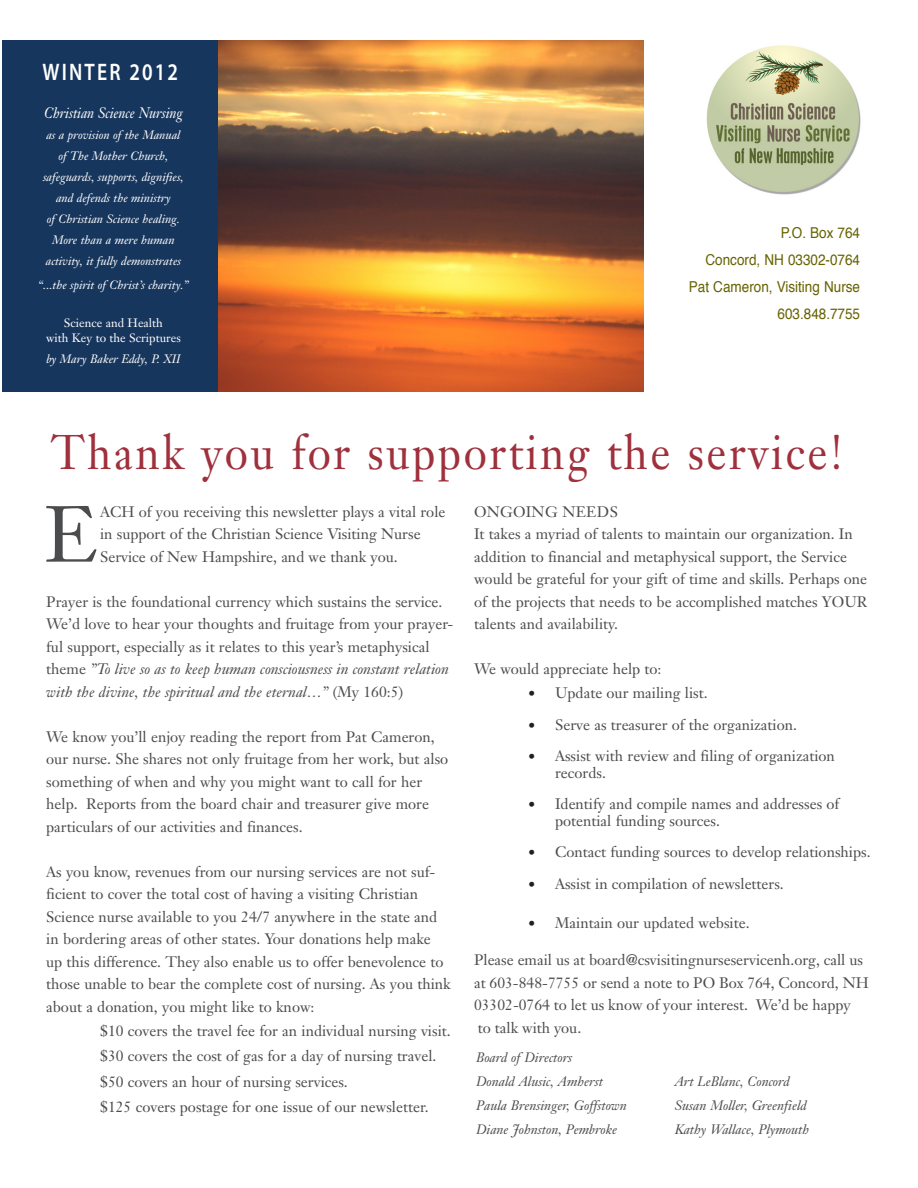
<style>
.page{position:relative;width:918px;height:1188px;background:#fff}
.page>*{position:absolute;margin:0;border:0;box-sizing:border-box;transform-origin:0 0}
.t1{font:78.15px "Janson Text";color:#4b4c4d}
.t2{font:48px "Janson Text";letter-spacing:.06em;color:#9f303c;scale:.9 1}
.t3{font:600 24px "Myriad Pro";letter-spacing:.11em;color:#fff;scale:.82 1}
.List_Paragraph{font:15px/22.5px "Janson Text";color:#4b4c4d}
.t4{font:15px "Helvetica";color:#676200;scale:.9 1}
.t5{font:italic 15px "Janson Text";color:#fff;scale:.9 1}
.List_Paragraph-2{font:15px "Janson Text";letter-spacing:.02em;color:#4b4c4d}
.t6{font:italic 13.5px "Janson Text";color:#4b4c4d}
.t7{font:italic 12px/21px "Janson Text";color:#fff;text-align:center}
.t8{font:12px/14.4px "Janson Text";color:#fff;text-align:center}
.s1{font-style:italic}
.s2{font-family:"Cambria";font-size:16.5px;color:#231f20}
</style>
<div class="page">
<img style="left:218px;top:41px;width:426px;height:351px">
<div style="left:2px;top:40px;width:216px;height:352px;background:#17365d"></div>
<img style="left:706px;top:45px;width:155px;height:150px">
<p class="t3" style="left:42px;top:57px;width:167px">WINTER 2012</p>
<p class="t5" style="left:44px;top:103px;width:156px">Christian Science Nursing</p>
<p class="t7" style="left:43px;top:124px;width:142px">as a provision of the Manual of The Mother Church, safeguards, supports, dignifies, and defends the ministry</p>
<p class="t7" style="left:47px;top:208px;width:135px">of Christian Science healing.<br>More than a mere human</p>
<p class="t7" style="left:46px;top:250px;width:137px">activity, it fully demonstrates</p>
<p class="t7" style="left:38px;top:274px;width:152px">“...the spirit of Christ’s charity.”</p>
<p class="t8" style="left:46px;top:316px;width:136px">Science and Health<br>with Key to the Scriptures</p>
<p class="t7" style="left:47px;top:348px;width:135px">by Mary Baker Eddy, P. XII</p>
<p class="t4" style="left:781px;top:221px;width:90px">P.O. Box 764</p>
<p class="t4" style="left:706px;top:248px;width:173px">Concord, NH 03302-0764</p>
<p class="t4" style="left:689px;top:275px;width:192px">Pat Cameron, Visiting Nurse</p>
<p class="t4" style="left:778px;top:302px;width:93px">603.848.7755</p>
<p class="t2" style="left:51px;top:422px;width:881px">Thank you for supporting the service!</p>
<p class="t1" style="left:44px;top:485px;width:55px">E</p>
<p class="List_Paragraph" style="left:100px;top:500px;width:347px">ACH of you receiving this newsletter plays a vital role in support of the Christian Science Visiting Nurse<br>Service of New Hampshire, and we thank you.</p>
<p class="List_Paragraph" style="left:46px;top:590px;width:409px">Prayer is the foundational currency which sustains the service.<br>We’d love to hear your thoughts and fruitage from your prayer&shy;ful support, especially as it relates to this year’s metaphysical theme <span class="s1">”To live so as to keep human consciousness in constant relation with the divine, the spiritual and the eternal…”</span> (My 160:5)</p>
<p class="List_Paragraph" style="left:46px;top:725px;width:404px">We know you’ll enjoy reading the report from Pat Cameron, our nurse. She shares not only fruitage from her work, but also something of when and why you might want to call for her help. Reports from the board chair and treasurer give more particulars of our activities and finances.</p>
<p class="List_Paragraph" style="left:46px;top:860px;width:406px">As you know, revenues from our nursing services are not suf&shy;ficient to cover the total cost of having a visiting Christian Science nurse available to you 24/7 anywhere in the state and in bordering areas of other states. Your donations help make<br>up this difference. They also enable us to offer benevolence to those unable to bear the complete cost of nursing. As you think about a donation, you might like to know:</p>
<p class="List_Paragraph" style="left:100px;top:1019px;width:352px">$10 covers the travel fee for an individual nursing visit.</p>
<p class="List_Paragraph" style="left:100px;top:1045px;width:338px">$30 covers the cost of gas for a day of nursing travel.</p>
<p class="List_Paragraph" style="left:100px;top:1070px;width:249px">$50 covers an hour of nursing services.</p>
<p class="List_Paragraph" style="left:100px;top:1096px;width:330px">$125 covers postage for one issue of our newsletter.</p>
<p class="List_Paragraph-2" style="left:474px;top:502px;width:145px">ONGOING NEEDS</p>
<p class="List_Paragraph" style="left:474px;top:523px;width:395px">It takes a myriad of talents to maintain our organization. In addition to financial and metaphysical support, the Service would be grateful for your gift of time and skills. Perhaps one of the projects that needs to be accomplished matches YOUR talents and availability.</p>
<p class="List_Paragraph" style="left:474px;top:658px;width:189px">We would appreciate help to:</p>
<p class="List_Paragraph" style="left:528px;top:682px;width:181px"><span class="s2">•</span> Update our mailing list.</p>
<p class="List_Paragraph" style="left:528px;top:713px;width:270px"><span class="s2">•</span> Serve as treasurer of the organization.</p>
<p class="List_Paragraph" style="left:555px;top:748px;width:281px;line-height:16.5px;text-indent:-27px"><span class="s2">•</span> Assist with review and filing of organization records.</p>
<p class="List_Paragraph" style="left:555px;top:796px;width:286px;line-height:16.5px;text-indent:-27px"><span class="s2">•</span> Identify and compile names and addresses of potential funding sources.</p>
<p class="List_Paragraph" style="left:528px;top:841px;width:344px"><span class="s2">•</span> Contact funding sources to develop relationships.</p>
<p class="List_Paragraph" style="left:528px;top:872px;width:257px"><span class="s2">•</span> Assist in compilation of newsletters.</p>
<p class="List_Paragraph" style="left:528px;top:911px;width:223px"><span class="s2">•</span> Maintain our updated website.</p>
<p class="List_Paragraph" style="left:474px;top:949px;width:396px">Please email us at board@csvisitingnurseservicenh.org, call us at 603-848-7755 or send a note to PO Box 764, Concord, NH 03302-0764 to let us know of your interest. We’d be happy<br>to talk with you.</p>
<p class="t6" style="left:476px;top:1049px;width:98px">Board of Directors</p>
<p class="t6" style="left:476px;top:1073px;width:128px">Donald Alusic, Amherst</p>
<p class="t6" style="left:476px;top:1097px;width:152px">Paula Brensinger, Goffstown</p>
<p class="t6" style="left:476px;top:1121px;width:143px">Diane Johnston, Pembroke</p>
<p class="t6" style="left:675px;top:1073px;width:117px">Art LeBlanc, Concord</p>
<p class="t6" style="left:675px;top:1097px;width:134px">Susan Moller, Greenfield</p>
<p class="t6" style="left:675px;top:1121px;width:136px">Kathy Wallace, Plymouth</p>
</div>
